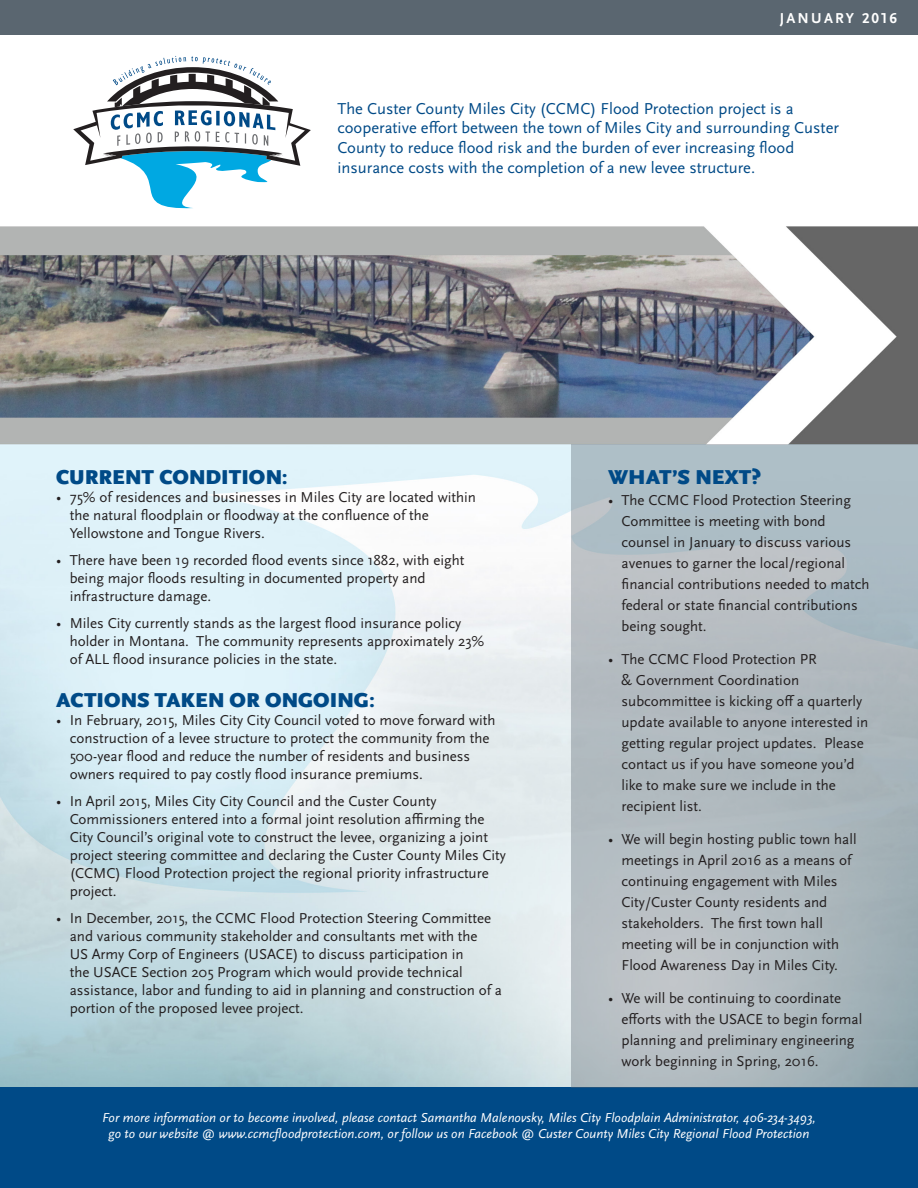
<style>
.page{position:relative;width:918px;height:1188px;background:#fff}
.page>*{position:absolute;margin:0;border:0;box-sizing:border-box;transform-origin:0 0}
.t1{font:900 21px "Scala Sans OT";color:#004a87}
.t2{font:16.5px/19.8px "Scala Sans OT";color:#004a87}
.t3{font:15px/21px "Scala Sans OT";color:#231f20}
.t4{font:700 15px "Scala Sans OT";letter-spacing:.15em;color:#fff}
.t5{font:italic 13.5px/16.2px "Scala Sans OT";color:#fff;text-align:center}
</style>
<div class="page">
<img style="left:0;top:226px;width:918px;height:862px">
<svg style="left:73px;top:56px;width:238px;height:153px"></svg>
<div style="left:0;top:1088px;width:918px;height:100px;background:#004a87"></div>
<svg style="left:571px;top:445px;width:347px;height:643px;background:#afbac0"></svg>
<div style="left:0;top:0;width:918px;height:35px;background:#5a6670"></div>
<p class="t4" style="left:780px;top:10px;width:119px">JANUARY 2016</p>
<p class="t2" style="left:338px;top:99px;width:503px">The Custer County Miles City (CCMC) Flood Protection project is a cooperative effort between the town of Miles City and surrounding Custer County to reduce flood risk and the burden of ever increasing flood insurance costs with the completion of a new levee structure.</p>
<p class="t1" style="left:56px;top:465px;width:233px">CURRENT CONDITION:</p>
<p class="t3" style="left:70px;top:489px;width:408px;line-height:18px;text-indent:-14px">• 75% of residences and businesses in Miles City are located within the natural floodplain or floodway at the confluence of the<br>Yellowstone and Tongue Rivers.</p>
<p class="t3" style="left:70px;top:552px;width:396px;line-height:18px;text-indent:-14px">• There have been 19 recorded flood events since 1882, with eight being major floods resulting in documented property and infrastructure damage.</p>
<p class="t3" style="left:70px;top:615px;width:416px;line-height:18px;text-indent:-14px">• Miles City currently stands as the largest flood insurance policy holder in Montana. The community represents approximately 23% of ALL flood insurance policies in the state.</p>
<p class="t1" style="left:56px;top:688px;width:320px">ACTIONS TAKEN OR ONGOING:</p>
<p class="t3" style="left:70px;top:712px;width:427px;line-height:18px;text-indent:-14px">• In February, 2015, Miles City City Council voted to move forward with construction of a levee structure to protect the community from the 500-year flood and reduce the number of residents and business owners required to pay costly flood insurance premiums.</p>
<p class="t3" style="left:70px;top:793px;width:438px;line-height:18px;text-indent:-14px">• In April 2015, Miles City City Council and the Custer County Commissioners entered into a formal joint resolution affirming the City Council’s original vote to construct the levee, organizing a joint project steering committee and declaring the Custer County Miles City (CCMC) Flood Protection project the regional priority infrastructure project.</p>
<p class="t3" style="left:70px;top:910px;width:434px;line-height:18px;text-indent:-14px">• In December, 2015, the CCMC Flood Protection Steering Committee and various community stakeholder and consultants met with the<br>US Army Corp of Engineers (USACE) to discuss participation in<br>the USACE Section 205 Program which would provide technical assistance, labor and funding to aid in planning and construction of a portion of the proposed levee project.</p>
<p class="t1" style="left:608px;top:465px;width:155px">WHAT’S NEXT?</p>
<p class="t3" style="left:622px;top:490px;width:250px;text-indent:-14px">• The CCMC Flood Protection Steering Committee is meeting with bond counsel in January to discuss various avenues to garner the local/regional financial contributions needed to match federal or state financial contributions being sought.</p>
<p class="t3" style="left:622px;top:649px;width:248px;text-indent:-14px">• The CCMC Flood Protection PR<br>&amp; Government Coordination subcommittee is kicking off a quarterly update available to anyone interested in getting regular project updates. Please contact us if you have someone you’d like to make sure we include in the recipient list.</p>
<p class="t3" style="left:622px;top:829px;width:237px;text-indent:-14px">• We will begin hosting public town hall meetings in April 2016 as a means of continuing engagement with Miles City/Custer County residents and stakeholders. The first town hall meeting will be in conjunction with Flood Awareness Day in Miles City.</p>
<p class="t3" style="left:622px;top:988px;width:242px;text-indent:-14px">• We will be continuing to coordinate efforts with the USACE to begin formal planning and preliminary engineering work beginning in Spring, 2016.</p>
<p class="t5" style="left:102px;top:1109px;width:715px">For more information or to become involved, please contact Samantha Malenovsky, Miles City Floodplain Administrator, 406-234-3493, go to our website @ www.ccmcfloodprotection.com, or follow us on Facebook @ Custer County Miles City Regional Flood Protection</p>
</div>
